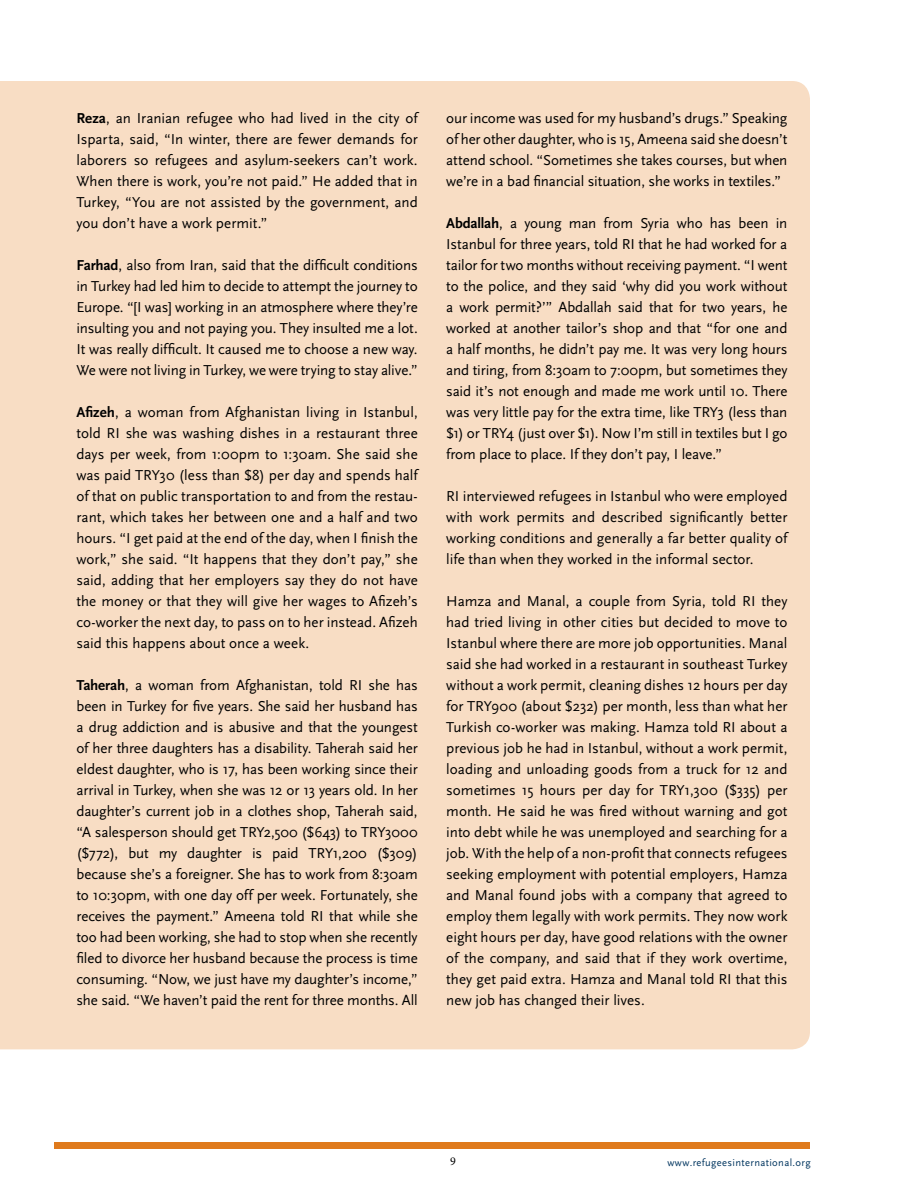
<style>
.page{position:relative;width:918px;height:1188px;background:#fff}
.page>*{position:absolute;margin:0;border:0;box-sizing:border-box;transform-origin:0 0}
._5_side_box_text{font:15px/21px "Scala Sans";letter-spacing:-.005em;color:#000;text-align:justify}
.t1{font:12px "Minion Pro";color:#000}
.t2{font:10.5px "Scala Sans";letter-spacing:.035em;color:#00355f}
.s1{font-weight:700}
</style>
<div class="page">
<div style="left:0;top:81px;width:810px;height:968px;background:#f8ddc4"></div>
<div style="left:54px;top:1142px;width:756px;height:7px;background:#df7a1c"></div>
<p class="_5_side_box_text" style="left:76px;top:108px;width:343px"><span class="s1">Reza</span>, an Iranian refugee who had lived in the city of Isparta, said, “In winter, there are fewer demands for laborers so refugees and asylum-seekers can’t work.<br>When there is work, you’re not paid.” He added that in Turkey, “You are not assisted by the government, and you don’t have a work permit.”</p>
<p class="_5_side_box_text" style="left:76px;top:255px;width:343px"><span class="s1">Farhad</span>, also from Iran, said that the difficult conditions in Turkey had led him to decide to attempt the journey to Europe. “[I was] working in an atmosphere where they’re insulting you and not paying you. They insulted me a lot.<br>It was really difficult. It caused me to choose a new way.<br>We were not living in Turkey, we were trying to stay alive.”</p>
<p class="_5_side_box_text" style="left:76px;top:402px;width:343px"><span class="s1">Afizeh</span>, a woman from Afghanistan living in Istanbul, told RI she was washing dishes in a restaurant three days per week, from 1:00pm to 1:30am. She said she was paid TRY30 (less than $8) per day and spends half of that on public transportation to and from the restau&shy;rant, which takes her between one and a half and two hours. “I get paid at the end of the day, when I finish the work,” she said. “It happens that they don’t pay,” she said, adding that her employers say they do not have the money or that they will give her wages to Afizeh’s co-worker the next day, to pass on to her instead. Afizeh said this happens about once a week.</p>
<p class="_5_side_box_text" style="left:76px;top:675px;width:343px"><span class="s1">Taherah</span>, a woman from Afghanistan, told RI she has been in Turkey for five years. She said her husband has a drug addiction and is abusive and that the youngest of her three daughters has a disability. Taherah said her eldest daughter, who is 17, has been working since their arrival in Turkey, when she was 12 or 13 years old. In her daughter’s current job in a clothes shop, Taherah said, “A salesperson should get TRY2,500 ($643) to TRY3000 ($772), but my daughter is paid TRY1,200 ($309) because she’s a foreigner. She has to work from 8:30am to 10:30pm, with one day off per week. Fortunately, she receives the payment.” Ameena told RI that while she too had been working, she had to stop when she recently filed to divorce her husband because the process is time consuming. “Now, we just have my daughter’s income,” she said. “We haven’t paid the rent for three months. All</p>
<p class="_5_side_box_text" style="left:446px;top:108px;width:343px">our income was used for my husband’s drugs.” Speaking of her other daughter, who is 15, Ameena said she doesn’t attend school. “Sometimes she takes courses, but when we’re in a bad financial situation, she works in textiles.”</p>
<p class="_5_side_box_text" style="left:446px;top:213px;width:343px"><span class="s1">Abdallah</span>, a young man from Syria who has been in Istanbul for three years, told RI that he had worked for a tailor for two months without receiving payment. “I went to the police, and they said ‘why did you work without a work permit?’” Abdallah said that for two years, he worked at another tailor’s shop and that “for one and a half months, he didn’t pay me. It was very long hours and tiring, from 8:30am to 7:00pm, but sometimes they said it’s not enough and made me work until 10. There was very little pay for the extra time, like TRY3 (less than $1) or TRY4 (just over $1). Now I’m still in textiles but I go from place to place. If they don’t pay, I leave.”</p>
<p class="_5_side_box_text" style="left:446px;top:486px;width:343px">RI interviewed refugees in Istanbul who were employed with work permits and described significantly better working conditions and generally a far better quality of life than when they worked in the informal sector.</p>
<p class="_5_side_box_text" style="left:446px;top:591px;width:343px">Hamza and Manal, a couple from Syria, told RI they had tried living in other cities but decided to move to Istanbul where there are more job opportunities. Manal said she had worked in a restaurant in southeast Turkey without a work permit, cleaning dishes 12 hours per day for TRY900 (about $232) per month, less than what her Turkish co-worker was making. Hamza told RI about a previous job he had in Istanbul, without a work permit, loading and unloading goods from a truck for 12 and sometimes 15 hours per day for TRY1,300 ($335) per month. He said he was fired without warning and got into debt while he was unemployed and searching for a job. With the help of a non-profit that connects refugees seeking employment with potential employers, Hamza and Manal found jobs with a company that agreed to employ them legally with work permits. They now work eight hours per day, have good relations with the owner of the company, and said that if they work overtime, they get paid extra. Hamza and Manal told RI that this new job has changed their lives.</p>
<p class="t1" style="left:450px;top:1153px;width:7px">9</p>
<p class="t2" style="left:668px;top:1156px;width:145px">www.refugeesinternational.org</p>
</div>
